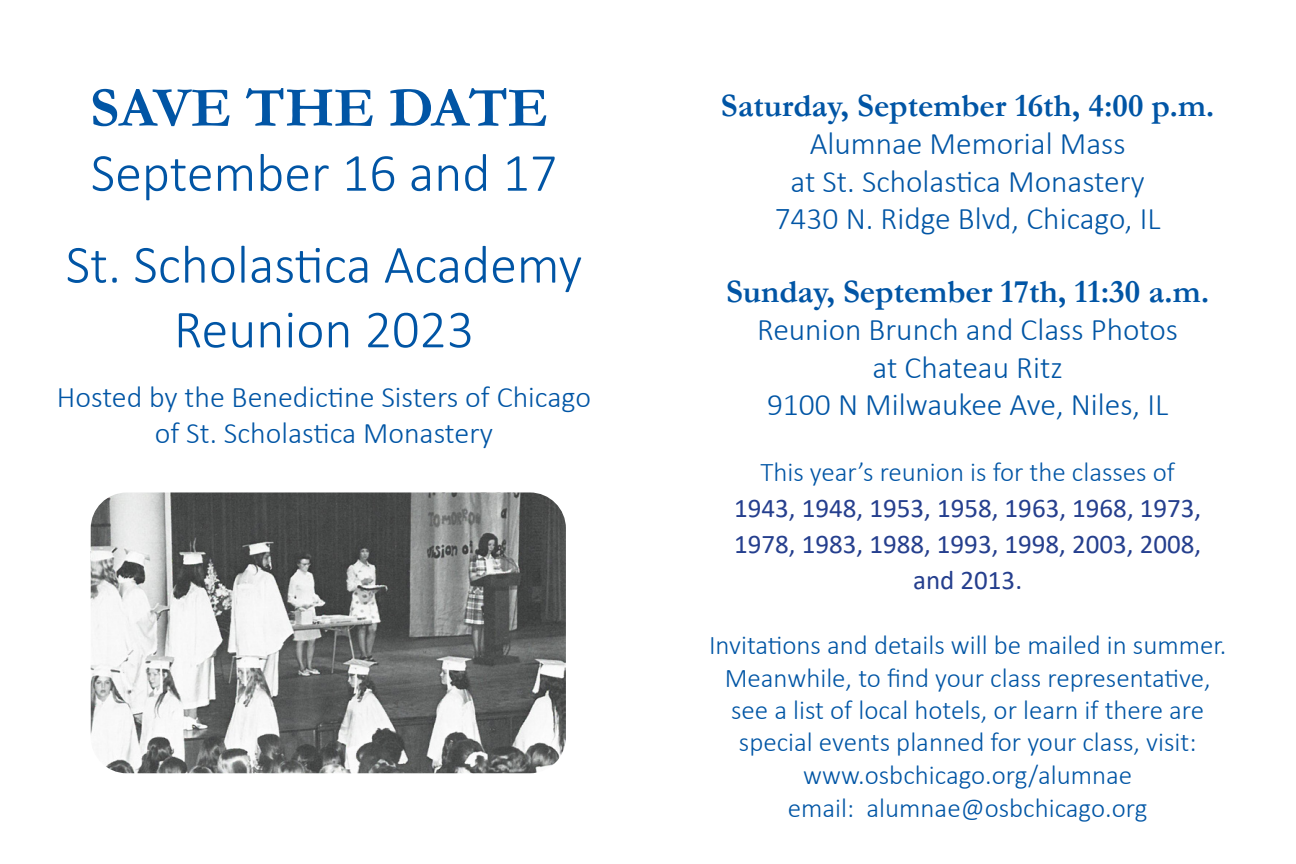
<style>
.page{position:relative;width:1296px;height:864px;background:#fff}
.page>*{position:absolute;margin:0;border:0;box-sizing:border-box;transform-origin:0 0}
.t1{font:700 57px "Garamond";color:#0155a5}
.t2{font:300 54px "Calibri";color:#0155a5}
.t3{font:700 33px "Garamond";color:#0155a5}
.t4{font:300 31.5px "Calibri";color:#0155a5}
.t5{font:300 30px "Calibri";color:#0155a5}
.t6{font:300 27px/32.4px "Calibri";color:#0155a5;text-align:center}
.t7{font:27px/36px "Calibri";color:#253f8e;text-align:center}
</style>
<div class="page">
<img style="left:91px;top:492px;width:475px;height:281px">
<p class="t1" style="left:90px;top:69px;width:460px">SAVE THE DATE</p>
<p class="t2" style="left:91px;top:139px;width:468px">September 16 and 17</p>
<p class="t2" style="left:66px;top:231px;width:518px">St. Scholastica Academy</p>
<p class="t2" style="left:174px;top:296px;width:302px">Reunion 2023</p>
<p class="t5" style="left:57px;top:379px;width:536px">Hosted by the Benedictine Sisters of Chicago</p>
<p class="t5" style="left:155px;top:415px;width:340px">of St. Scholastica Monastery</p>
<p class="t3" style="left:721px;top:83px;width:495px">Saturday, September 16th, 4:00 p.m.</p>
<p class="t4" style="left:810px;top:124px;width:317px">Alumnae Memorial Mass</p>
<p class="t4" style="left:791px;top:162px;width:356px">at St. Scholastica Monastery</p>
<p class="t4" style="left:775px;top:199px;width:388px">7430 N. Ridge Blvd, Chicago, IL</p>
<p class="t3" style="left:726px;top:269px;width:485px">Sunday, September 17th, 11:30 a.m.</p>
<p class="t4" style="left:757px;top:310px;width:422px">Reunion Brunch and Class Photos</p>
<p class="t4" style="left:873px;top:348px;width:192px">at Chateau Ritz</p>
<p class="t4" style="left:767px;top:385px;width:403px">9100 N Milwaukee Ave, Niles, IL</p>
<p class="t6" style="left:760px;top:455px;width:416px">This year’s reunion is for the classes of</p>
<p class="t7" style="left:734px;top:489px;width:469px">1943, 1948, 1953, 1958, 1963, 1968, 1973,<br>1978, 1983, 1988, 1993, 1998, 2003, 2008, and 2013.</p>
<p class="t6" style="left:709px;top:629px;width:519px">Invitations and details will be mailed in summer.<br>Meanwhile, to find your class representative,</p>
<p class="t6" style="left:731px;top:694px;width:475px">see a list of local hotels, or learn if there are</p>
<p class="t6" style="left:739px;top:726px;width:459px">special events planned for your class, visit:</p>
<p class="t6" style="left:803px;top:758px;width:330px">www.osbchicago.org/alumnae</p>
<p class="t6" style="left:788px;top:791px;width:361px">email: alumnae@osbchicago.org</p>
</div>
